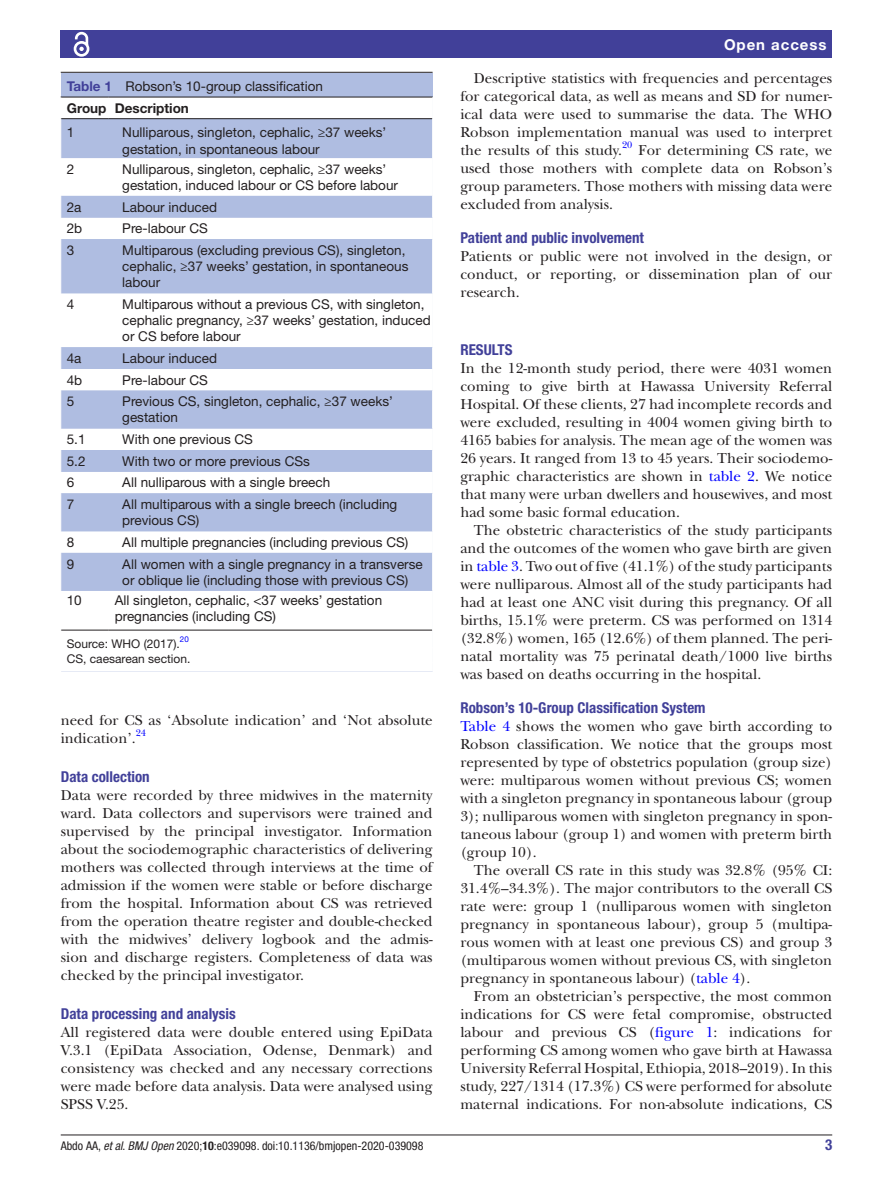
<style>
.page{position:relative;width:893px;height:1191px;background:#fff}
.page>*{position:absolute;margin:0;border:0;box-sizing:border-box;transform-origin:0 0}
.t1{font:15px/18px "New Baskerville";color:#231f20;text-align:justify}
.t2{font:700 condensed 15px "Helvetica Neue LT Std";color:#414099}
.t3{font:700 15px "Helvetica Neue LT Std";letter-spacing:.065em;color:#fff}
.t4{font:13.5px/16.2px "Helvetica Neue LT Std";color:#231f20}
.t5{font:condensed 12px "Helvetica Neue LT Std";color:#231f20}
.t6{font:12px "Helvetica Neue LT Std";color:#231f20}
.t7{font:9.9px "New Baskerville";color:#00f}
.t8{font:7.95px "Helvetica Neue LT Std";color:#00f}
.s1{font-weight:700;color:#414099}
.s2{font-weight:700}
.s3{color:#00f}
.s4{font-style:italic}
</style>
<div class="page">
<hr style="left:61px;top:1134px;width:771px;height:1px;background:#231f20">
<div style="left:61px;top:31px;width:771px;height:27px;background:#414099"></div>
<svg style="left:73px;top:31px;width:17px;height:26px"></svg>
<div style="left:61px;top:73px;width:372px;height:598px;background:#afbde1"></div>
<hr style="left:61px;top:72px;width:372px;height:1px;background:#231f20">
<div style="left:61px;top:98px;width:371px;height:573px;background:#fff"></div>
<svg style="left:61px;top:119px;width:371px;height:472px"></svg>
<hr style="left:61px;top:97px;width:48px;height:1px;background:#231f20">
<hr style="left:61px;top:118px;width:48px;height:1px;background:#231f20">
<hr style="left:109px;top:97px;width:324px;height:1px;background:#231f20">
<hr style="left:109px;top:118px;width:323px;height:1px;background:#231f20">
<hr style="left:109px;top:629px;width:323px;height:1px;background:#231f20">
<hr style="left:61px;top:629px;width:48px;height:1px;background:#231f20">
<svg style="left:432px;top:97px;width:1px;height:22px"></svg>
<hr style="left:432px;top:119px;width:1px;height:39px;background:#fff">
<hr style="left:432px;top:158px;width:1px;height:38px;background:#fff">
<svg style="left:432px;top:196px;width:1px;height:43px"></svg>
<hr style="left:432px;top:239px;width:1px;height:54px;background:#fff">
<hr style="left:432px;top:293px;width:1px;height:54px;background:#fff">
<svg style="left:432px;top:347px;width:1px;height:43px"></svg>
<hr style="left:432px;top:390px;width:1px;height:38px;background:#fff">
<svg style="left:432px;top:428px;width:1px;height:65px"></svg>
<hr style="left:432px;top:493px;width:1px;height:38px;background:#fff">
<svg style="left:432px;top:531px;width:1px;height:22px"></svg>
<hr style="left:432px;top:553px;width:1px;height:38px;background:#fff">
<hr style="left:432px;top:591px;width:1px;height:39px;background:#fff">
<hr style="left:432px;top:630px;width:1px;height:41px;background:#fff">
<hr style="left:67px;top:647px;width:366px;height:1px;background:#fff">
<hr style="left:67px;top:662px;width:366px;height:1px;background:#fff">
<p class="t4" style="left:67px;top:75px;width:258px;line-height:22px"><span class="s1">Table 1</span> Robson’s 10-group classification<br><span class="s2">Group Description</span></p>
<p class="t4" style="left:67px;top:124px;width:9px">1</p>
<p class="t4" style="left:122px;top:124px;width:266px">Nulliparous, singleton, cephalic, ≥37 weeks’ gestation, in spontaneous labour</p>
<p class="t4" style="left:67px;top:161px;width:9px">2</p>
<p class="t4" style="left:122px;top:161px;width:277px">Nulliparous, singleton, cephalic, ≥37 weeks’ gestation, induced labour or CS before labour</p>
<p class="t4" style="left:67px;top:198px;width:16px">2a</p>
<p class="t4" style="left:122px;top:198px;width:96px">Labour induced</p>
<p class="t4" style="left:67px;top:220px;width:17px">2b</p>
<p class="t4" style="left:122px;top:220px;width:87px">Pre-labour CS</p>
<p class="t4" style="left:67px;top:242px;width:9px">3</p>
<p class="t4" style="left:122px;top:242px;width:288px">Multiparous (excluding previous CS), singleton, cephalic, ≥37 weeks’ gestation, in spontaneous labour</p>
<p class="t4" style="left:67px;top:296px;width:9px">4</p>
<p class="t4" style="left:122px;top:296px;width:310px">Multiparous without a previous CS, with singleton, cephalic pregnancy, ≥37 weeks’ gestation, induced or CS before labour</p>
<p class="t4" style="left:67px;top:350px;width:16px">4a</p>
<p class="t4" style="left:122px;top:350px;width:96px">Labour induced</p>
<p class="t4" style="left:67px;top:371px;width:17px">4b</p>
<p class="t4" style="left:122px;top:371px;width:87px">Pre-labour CS</p>
<p class="t4" style="left:67px;top:393px;width:9px">5</p>
<p class="t4" style="left:122px;top:393px;width:272px">Previous CS, singleton, cephalic, ≥37 weeks’ gestation</p>
<p class="t4" style="left:67px;top:431px;width:20px">5.1</p>
<p class="t4" style="left:122px;top:431px;width:132px">With one previous CS</p>
<p class="t4" style="left:67px;top:453px;width:20px">5.2</p>
<p class="t4" style="left:122px;top:453px;width:189px">With two or more previous CSs</p>
<p class="t4" style="left:67px;top:474px;width:9px">6</p>
<p class="t4" style="left:122px;top:474px;width:210px">All nulliparous with a single breech</p>
<p class="t4" style="left:67px;top:496px;width:9px">7</p>
<p class="t4" style="left:122px;top:496px;width:277px">All multiparous with a single breech (including previous CS)</p>
<p class="t4" style="left:67px;top:534px;width:9px">8</p>
<p class="t4" style="left:122px;top:534px;width:288px">All multiple pregnancies (including previous CS)</p>
<p class="t4" style="left:67px;top:555px;width:9px">9</p>
<p class="t4" style="left:122px;top:555px;width:302px">All women with a single pregnancy in a transverse or oblique lie (including those with previous CS)</p>
<p class="t4" style="left:67px;top:592px;width:17px">10</p>
<p class="t4" style="left:115px;top:592px;width:269px">All singleton, cephalic, &lt;37 weeks’ gestation pregnancies (including CS)</p>
<p class="t6" style="left:67px;top:636px;width:115px">Source: WHO (2017).</p>
<p class="t8" style="left:180px;top:634px;width:10px">20</p>
<p class="t6" style="left:67px;top:651px;width:125px">CS, caesarean section.</p>
<p class="t1" style="left:61px;top:711px;width:373px">need for CS as ‘Absolute indication’ and ‘Not absolute indication’.</p>
<p class="t7" style="left:136px;top:727px;width:12px">24</p>
<p class="t2" style="left:61px;top:767px;width:91px">Data collection</p>
<p class="t1" style="left:61px;top:786px;width:373px">Data were recorded by three midwives in the maternity ward. Data collectors and supervisors were trained and supervised by the principal investigator. Information about the sociodemographic characteristics of delivering mothers was collected through interviews at the time of admission if the women were stable or before discharge from the hospital. Information about CS was retrieved from the operation theatre register and double-checked with the midwives’ delivery logbook and the admis&shy;sion and discharge registers. Completeness of data was checked by the principal investigator.</p>
<p class="t2" style="left:61px;top:1004px;width:177px">Data processing and analysis</p>
<p class="t1" style="left:61px;top:1023px;width:373px">All registered data were double entered using EpiData V.3.1 (EpiData Association, Odense, Denmark) and consistency was checked and any necessary corrections were made before data analysis. Data were analysed using SPSS V.25.</p>
<p class="t3" style="left:724px;top:35px;width:104px">Open access</p>
<p class="t1" style="left:460px;top:69px;width:373px;text-indent:13px">Descriptive statistics with frequencies and percentages for categorical data, as well as means and SD for numer&shy;ical data were used to summarise the data. The WHO Robson implementation manual was used to interpret the results of this study.<sup>20</sup> For determining CS rate, we used those mothers with complete data on Robson’s group parameters. Those mothers with missing data were excluded from analysis.</p>
<p class="t2" style="left:460px;top:229px;width:185px">Patient and public involvement</p>
<p class="t1" style="left:460px;top:248px;width:373px">Patients or public were not involved in the design, or conduct, or reporting, or dissemination plan of our research.</p>
<p class="t2" style="left:460px;top:340px;width:54px">RESULTS</p>
<p class="t1" style="left:460px;top:359px;width:373px">In the 12-month study period, there were 4031 women coming to give birth at Hawassa University Referral Hospital. Of these clients, 27 had incomplete records and were excluded, resulting in 4004 women giving birth to 4165 babies for analysis. The mean age of the women was 26 years. It ranged from 13 to 45 years. Their sociodemo&shy;graphic characteristics are shown in <span class="s3">table 2</span>. We notice that many were urban dwellers and housewives, and most had some basic formal education.</p>
<p class="t1" style="left:460px;top:521px;width:373px;text-indent:14px">The obstetric characteristics of the study participants and the outcomes of the women who gave birth are given in <span class="s3">table 3</span>. Two out of five (41.1%) of the study participants were nulliparous. Almost all of the study participants had had at least one ANC visit during this pregnancy. Of all births, 15.1% were preterm. CS was performed on 1314 (32.8%) women, 165 (12.6%) of them planned. The peri&shy;natal mortality was 75 perinatal death/1000 live births was based on deaths occurring in the hospital.</p>
<p class="t2" style="left:460px;top:699px;width:247px">Robson’s 10-Group Classification System</p>
<p class="t1" style="left:460px;top:717px;width:373px"><span class="s3">Table 4</span> shows the women who gave birth according to Robson classification. We notice that the groups most represented by type of obstetrics population (group size) were: multiparous women without previous CS; women with a singleton pregnancy in spontaneous labour (group 3); nulliparous women with singleton pregnancy in spon&shy;taneous labour (group 1) and women with preterm birth (group 10).</p>
<p class="t1" style="left:460px;top:861px;width:373px;text-indent:14px">The overall CS rate in this study was 32.8% (95% CI:<br>31.4%–34.3%). The major contributors to the overall CS rate were: group 1 (nulliparous women with singleton pregnancy in spontaneous labour), group 5 (multipa&shy;rous women with at least one previous CS) and group 3 (multiparous women without previous CS, with singleton pregnancy in spontaneous labour) (<span class="s3">table 4</span>).</p>
<p class="t1" style="left:460px;top:987px;width:373px;text-indent:14px">From an obstetrician’s perspective, the most common indications for CS were fetal compromise, obstructed labour and previous CS (<span class="s3">figure 1</span>: indications for performing CS among women who gave birth at Hawassa University Referral Hospital, Ethiopia, 2018–2019). In this study, 227/1314 (17.3%) CS were performed for absolute maternal indications. For non-absolute indications, CS</p>
<p class="t5" style="left:61px;top:1138px;width:364px">Abdo AA, <span class="s4">et al</span>. <span class="s4">BMJ Open</span> 2020;<span class="s2">10</span>:e039098. doi:10.1136/bmjopen-2020-039098</p>
<p class="t2" style="left:825px;top:1135px;width:9px">3</p>
</div>
